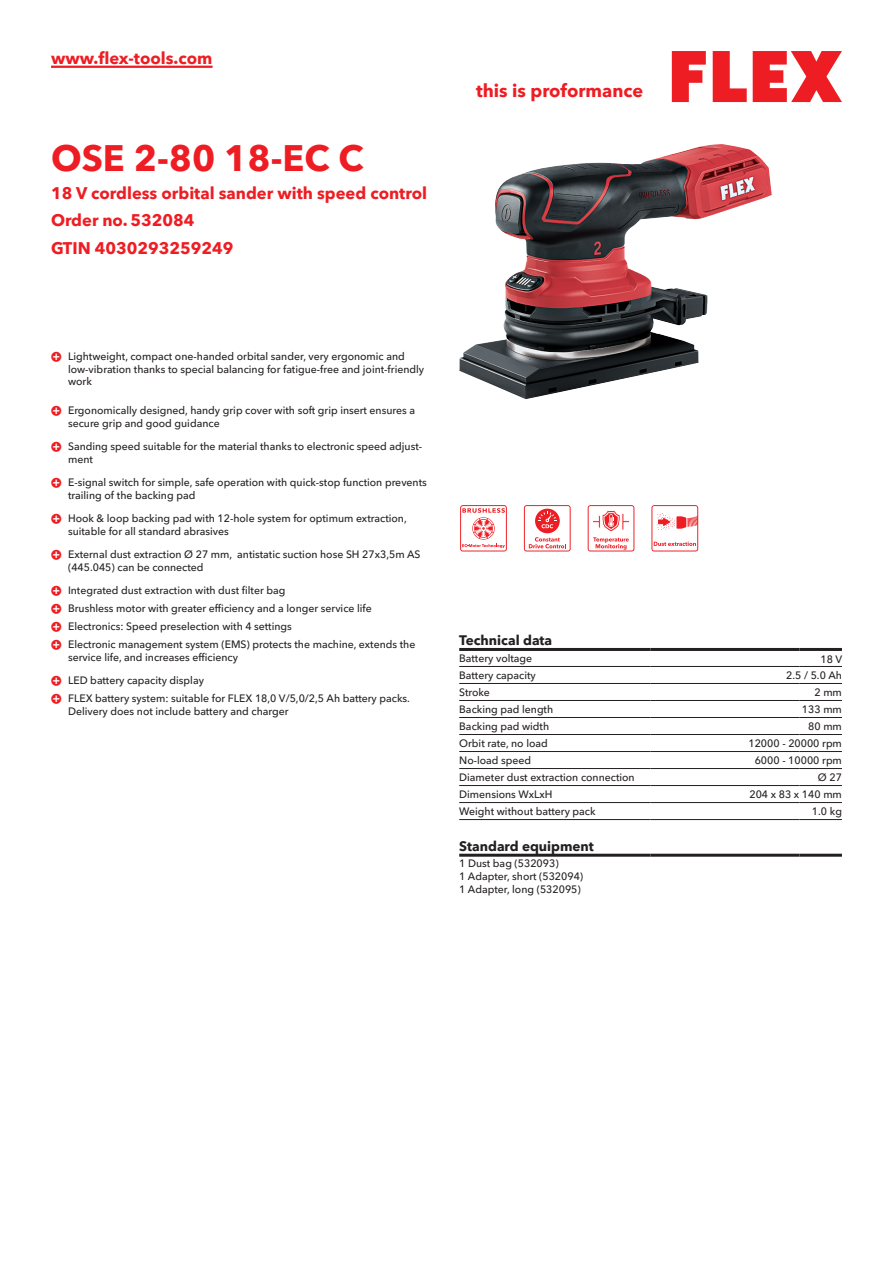
<style>
.page{position:relative;width:893px;height:1263px;background:#fff}
.page>*{position:absolute;margin:0;border:0;box-sizing:border-box;transform-origin:0 0}
.CB_AF_Product-name{font:700 36px "Avenir Next W1 G";color:#ee1d23}
.t1{font:700 18px "Avenir Next W1 G";color:#ee1d23}
.CB_AF_Product-short{font:700 16.5px "Avenir Next W1 G";color:#ee1d23}
.CB_AF_Order-number{font:700 16.5px "Avenir Next W1 G";color:#ee1d23}
.CB_AF_Table-headline{font:700 13.5px "Avenir Next W1 G";color:#231f20}
.CB_AF_Table-specific{font:500 10.5px/12.6px "Avenir Next W1 G";color:#231f20}
</style>
<div class="page">
<svg style="left:672px;top:51px;width:34px;height:51px"></svg>
<svg style="left:713px;top:51px;width:34px;height:51px"></svg>
<svg style="left:753px;top:51px;width:89px;height:51px"></svg>
<hr style="left:51px;top:66px;width:162px;height:2px;background:#ee1d23">
<img style="left:459px;top:144px;width:313px;height:255px">
<hr style="left:459px;top:666px;width:192px;height:1px;background:#231f20">
<hr style="left:651px;top:666px;width:148px;height:1px;background:#231f20">
<hr style="left:799px;top:666px;width:43px;height:1px;background:#231f20">
<hr style="left:459px;top:683px;width:192px;height:1px;background:#231f20">
<hr style="left:651px;top:683px;width:148px;height:1px;background:#231f20">
<hr style="left:799px;top:683px;width:43px;height:1px;background:#231f20">
<hr style="left:459px;top:700px;width:192px;height:1px;background:#231f20">
<hr style="left:651px;top:700px;width:148px;height:1px;background:#231f20">
<hr style="left:799px;top:700px;width:43px;height:1px;background:#231f20">
<hr style="left:459px;top:717px;width:192px;height:1px;background:#231f20">
<hr style="left:651px;top:717px;width:148px;height:1px;background:#231f20">
<hr style="left:799px;top:717px;width:43px;height:1px;background:#231f20">
<hr style="left:459px;top:734px;width:192px;height:1px;background:#231f20">
<hr style="left:651px;top:734px;width:148px;height:1px;background:#231f20">
<hr style="left:799px;top:734px;width:43px;height:1px;background:#231f20">
<hr style="left:459px;top:751px;width:192px;height:1px;background:#231f20">
<hr style="left:651px;top:751px;width:148px;height:1px;background:#231f20">
<hr style="left:799px;top:751px;width:43px;height:1px;background:#231f20">
<hr style="left:459px;top:768px;width:192px;height:1px;background:#231f20">
<hr style="left:651px;top:768px;width:148px;height:1px;background:#231f20">
<hr style="left:799px;top:768px;width:43px;height:1px;background:#231f20">
<hr style="left:459px;top:785px;width:192px;height:1px;background:#231f20">
<hr style="left:651px;top:785px;width:148px;height:1px;background:#231f20">
<hr style="left:799px;top:785px;width:43px;height:1px;background:#231f20">
<hr style="left:459px;top:802px;width:192px;height:1px;background:#231f20">
<hr style="left:651px;top:802px;width:148px;height:1px;background:#231f20">
<hr style="left:799px;top:802px;width:43px;height:1px;background:#231f20">
<hr style="left:459px;top:819px;width:192px;height:1px;background:#231f20">
<hr style="left:651px;top:819px;width:148px;height:1px;background:#231f20">
<hr style="left:799px;top:819px;width:43px;height:1px;background:#231f20">
<hr style="left:459px;top:648px;width:192px;height:3px;background:#231f20">
<hr style="left:651px;top:648px;width:148px;height:3px;background:#231f20">
<hr style="left:799px;top:648px;width:43px;height:3px;background:#231f20">
<hr style="left:459px;top:854px;width:192px;height:3px;background:#231f20">
<hr style="left:651px;top:854px;width:148px;height:3px;background:#231f20">
<hr style="left:799px;top:854px;width:43px;height:3px;background:#231f20">
<svg style="left:460px;top:505px;width:47px;height:46px"></svg>
<svg style="left:524px;top:505px;width:47px;height:46px"></svg>
<svg style="left:588px;top:505px;width:46px;height:46px"></svg>
<svg style="left:651px;top:505px;width:47px;height:46px"></svg>
<h3 class="CB_AF_Product-short" style="left:51px;top:45px;width:163px">www.flex-tools.com</h3>
<p class="CB_AF_Product-name" style="left:51px;top:130px;width:314px">OSE 2-80 18-EC C</p>
<p class="CB_AF_Product-short" style="left:51px;top:180px;width:377px">18 V cordless orbital sander with speed control</p>
<p class="CB_AF_Order-number" style="left:51px;top:207px;width:145px">Order no. 532084</p>
<p class="CB_AF_Order-number" style="left:51px;top:235px;width:184px">GTIN 4030293259249</p>
<h2 class="t1" style="left:476px;top:77px;width:169px">this is proformance</h2>
<p class="CB_AF_Table-specific" style="left:68px;top:349px;width:358px">Lightweight, compact one-handed orbital sander, very ergonomic and low-vibration thanks to special balancing for fatigue-free and joint-friendly work</p>
<p class="CB_AF_Table-specific" style="left:68px;top:403px;width:349px">Ergonomically designed, handy grip cover with soft grip insert ensures a secure grip and good guidance</p>
<p class="CB_AF_Table-specific" style="left:68px;top:439px;width:356px">Sanding speed suitable for the material thanks to electronic speed adjust&shy;ment</p>
<p class="CB_AF_Table-specific" style="left:68px;top:475px;width:360px">E-signal switch for simple, safe operation with quick-stop function prevents trailing of the backing pad</p>
<p class="CB_AF_Table-specific" style="left:68px;top:511px;width:340px">Hook &amp; loop backing pad with 12-hole system for optimum extraction, suitable for all standard abrasives</p>
<p class="CB_AF_Table-specific" style="left:68px;top:547px;width:354px">External dust extraction Ø 27 mm, antistatic suction hose SH 27x3,5m AS (445.045) can be connected</p>
<p class="CB_AF_Table-specific" style="left:68px;top:583px;width:219px">Integrated dust extraction with dust filter bag</p>
<p class="CB_AF_Table-specific" style="left:68px;top:601px;width:305px">Brushless motor with greater efficiency and a longer service life</p>
<p class="CB_AF_Table-specific" style="left:68px;top:619px;width:225px">Electronics: Speed preselection with 4 settings</p>
<p class="CB_AF_Table-specific" style="left:68px;top:637px;width:349px">Electronic management system (EMS) protects the machine, extends the service life, and increases efficiency</p>
<p class="CB_AF_Table-specific" style="left:68px;top:673px;width:137px">LED battery capacity display</p>
<p class="CB_AF_Table-specific" style="left:68px;top:691px;width:343px">FLEX battery system: suitable for FLEX 18,0 V/5,0/2,5 Ah battery packs.<br>Delivery does not include battery and charger</p>
<p class="CB_AF_Table-headline" style="left:459px;top:630px;width:94px">Technical data</p>
<p class="CB_AF_Table-specific" style="left:459px;top:651px;width:75px">Battery voltage</p>
<p class="CB_AF_Table-specific" style="left:820px;top:652px;width:23px">18 V</p>
<p class="CB_AF_Table-specific" style="left:459px;top:668px;width:78px">Battery capacity</p>
<p class="CB_AF_Table-specific" style="left:786px;top:668px;width:57px">2.5 / 5.0 Ah</p>
<p class="CB_AF_Table-specific" style="left:459px;top:685px;width:32px">Stroke</p>
<p class="CB_AF_Table-specific" style="left:814px;top:685px;width:29px">2 mm</p>
<p class="CB_AF_Table-specific" style="left:459px;top:702px;width:95px">Backing pad length</p>
<p class="CB_AF_Table-specific" style="left:802px;top:702px;width:41px">133 mm</p>
<p class="CB_AF_Table-specific" style="left:459px;top:719px;width:91px">Backing pad width</p>
<p class="CB_AF_Table-specific" style="left:808px;top:719px;width:35px">80 mm</p>
<p class="CB_AF_Table-specific" style="left:459px;top:736px;width:90px">Orbit rate, no load</p>
<p class="CB_AF_Table-specific" style="left:748px;top:736px;width:95px">12000 - 20000 rpm</p>
<p class="CB_AF_Table-specific" style="left:459px;top:753px;width:74px">No-load speed</p>
<p class="CB_AF_Table-specific" style="left:755px;top:753px;width:89px">6000 - 10000 rpm</p>
<p class="CB_AF_Table-specific" style="left:459px;top:770px;width:177px">Diameter dust extraction connection</p>
<p class="CB_AF_Table-specific" style="left:818px;top:770px;width:26px">Ø 27</p>
<p class="CB_AF_Table-specific" style="left:459px;top:787px;width:95px">Dimensions WxLxH</p>
<p class="CB_AF_Table-specific" style="left:749px;top:787px;width:94px">204 x 83 x 140 mm</p>
<p class="CB_AF_Table-specific" style="left:459px;top:804px;width:138px">Weight without battery pack</p>
<p class="CB_AF_Table-specific" style="left:812px;top:804px;width:32px">1.0 kg</p>
<p class="CB_AF_Table-headline" style="left:459px;top:835px;width:136px">Standard equipment</p>
<p class="CB_AF_Table-specific" style="left:459px;top:856px;width:126px">1 Dust bag (532093)<br>1 Adapter, short (532094)<br>1 Adapter, long (532095)</p>
</div>
